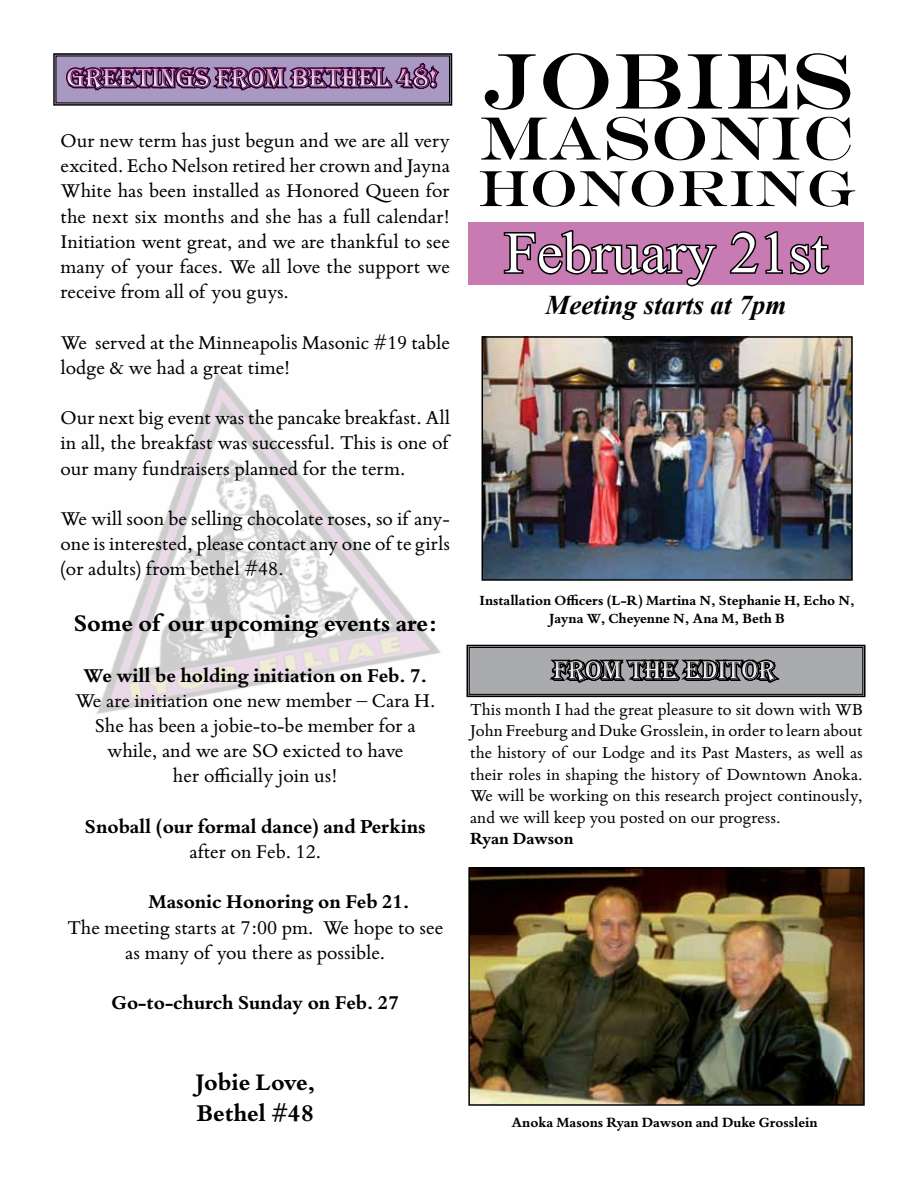
<style>
.page{position:relative;width:918px;height:1188px;background:#fff}
.page>*{position:absolute;margin:0;border:0;box-sizing:border-box;transform-origin:0 0}
.t1{font:79.5px "Engravers";color:#000}
.t2{font:61.5px "Engravers";color:#000}
.t3{font:58.5px "Times New Roman";color:#fff}
.t4{font:51px "Engravers";color:#000}
.t5{font:27px "Algerian";color:#fff}
.t6{font:italic 700 27px "Times New Roman";color:#000}
.t7{font:700 25.5px/30.6px "Bembo Book MT Std";color:#000}
.t8{font:21px/25.2px "Bembo Book MT Std";color:#000;text-align:justify}
.t9{font:700 21px "Bembo Book MT Std";color:#000}
.t10{font:18px/21.6px "Bembo Book MT Std";color:#000;text-align:justify}
.t11{font:700 18px "Bembo Book MT Std";letter-spacing:-.005em;color:#000}
.t12{font:700 15px/18px "Bembo Book MT Std";color:#000;text-align:center}
</style>
<div class="page">
<div style="left:468px;top:222px;width:396px;height:63px;background:#c87ab3"></div>
<img style="left:96px;top:373px;width:345px;height:341px">
<img style="left:485px;top:339px;width:365px;height:239px">
<div style="left:482px;top:336px;width:371px;height:245px;border:2px solid #000"></div>
<svg style="left:503px;top:230px;width:214px;height:57px"></svg>
<svg style="left:729px;top:231px;width:101px;height:44px"></svg>
<svg style="left:53px;top:53px;width:400px;height:53px;background:#755b83"></svg>
<svg style="left:466px;top:644px;width:400px;height:54px;background:#7d7e80"></svg>
<img style="left:471px;top:870px;width:391px;height:233px">
<div style="left:468px;top:867px;width:397px;height:239px;border:2px solid #000"></div>
<p class="t5" style="left:67px;top:63px;width:373px">GREETINGS FROM BETHEL 48!</p>
<p class="t8" style="left:61px;top:127px;width:391px">Our new term has just begun and we are all very excited. Echo Nelson retired her crown and Jayna White has been installed as Honored Queen for the next six months and she has a full calendar!<br>Initiation went great, and we are thankful to see many of your faces. We all love the support we receive from all of you guys.</p>
<p class="t8" style="left:61px;top:329px;width:391px">We served at the Minneapolis Masonic #19 table lodge &amp; we had a great time!</p>
<p class="t8" style="left:61px;top:404px;width:391px">Our next big event was the pancake breakfast. All in all, the breakfast was successful. This is one of our many fundraisers planned for the term.</p>
<p class="t8" style="left:61px;top:505px;width:391px">We will soon be selling chocolate roses, so if any&shy;one is interested, please contact any one of te girls (or adults) from bethel #48.</p>
<p class="t7" style="left:74px;top:607px;width:365px">Some of our upcoming events are:</p>
<p class="t9" style="left:84px;top:661px;width:345px">We will be holding initiation on Feb. 7.</p>
<p class="t8" style="left:75px;top:687px;width:362px;text-align:center">We are initiation one new member – Cara H.<br>She has been a jobie-to-be member for a while, and we are SO exicted to have<br>her officially join us!</p>
<p class="t9" style="left:85px;top:812px;width:342px">Snoball (our formal dance) and Perkins</p>
<p class="t8" style="left:189px;top:838px;width:133px">after on Feb. 12.</p>
<p class="t9" style="left:148px;top:888px;width:262px">Masonic Honoring on Feb 21.</p>
<p class="t8" style="left:67px;top:914px;width:377px;text-align:center">The meeting starts at 7:00 pm. We hope to see as many of you there as possible.</p>
<p class="t9" style="left:112px;top:989px;width:289px">Go-to-church Sunday on Feb. 27</p>
<h1 class="t1" style="left:481px;top:34px;width:373px">JOBIES</h1>
<h2 class="t2" style="left:480px;top:102px;width:376px">MASONIC</h2>
<h3 class="t4" style="left:478px;top:158px;width:379px">HONORING</h3>
<h3 class="t3" style="left:504px;top:213px;width:325px">February 21st</h3>
<p class="t6" style="left:546px;top:286px;width:242px">Meeting starts at 7pm</p>
<p class="t12" style="left:480px;top:591px;width:377px">Installation Officers (L-R) Martina N, Stephanie H, Echo N,<br>Jayna W, Cheyenne N, Ana M, Beth B</p>
<p class="t5" style="left:553px;top:655px;width:224px">FROM THE EDITOR</p>
<p class="t10" style="left:470px;top:698px;width:394px">This month I had the great pleasure to sit down with WB John Freeburg and Duke Grosslein, in order to learn about the history of our Lodge and its Past Masters, as well as their roles in shaping the history of Downtown Anoka.<br>We will be working on this research project continously, and we will keep you posted on our progress.</p>
<p class="t11" style="left:470px;top:827px;width:105px">Ryan Dawson</p>
<p class="t7" style="left:196px;top:1066px;width:121px">Jobie Love,<br>Bethel #48</p>
<p class="t12" style="left:512px;top:1113px;width:307px">Anoka Masons Ryan Dawson and Duke Grosslein</p>
</div>
